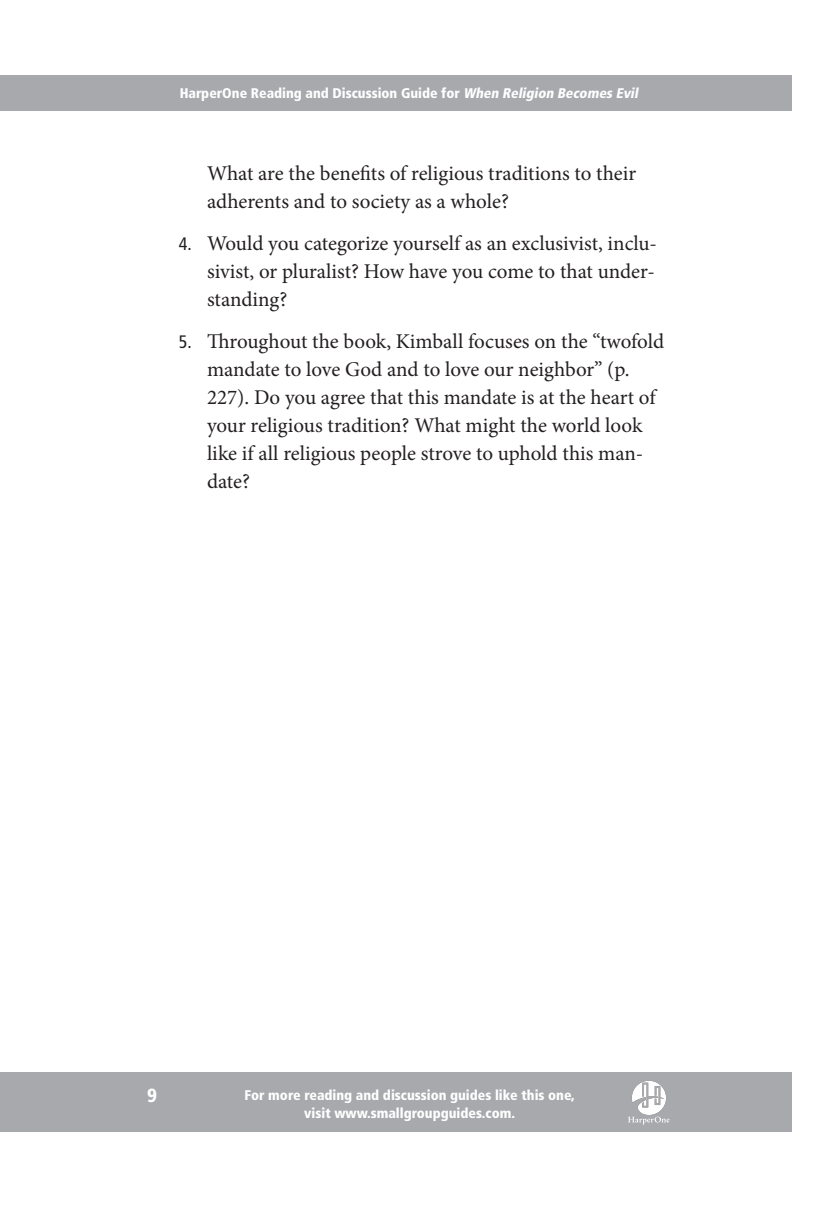
<style>
.page{position:relative;width:819px;height:1206px;background:#fff}
.page>*{position:absolute;margin:0;border:0;box-sizing:border-box;transform-origin:0 0}
.t1{font:21px/28px "Minion Pro";letter-spacing:-.005em;color:#231f20}
.t2{font:900 condensed 19px "Frutiger";color:#fff}
.t3{font:900 condensed 14px/18px "Frutiger";color:#fff;text-align:center}
.s1{font-style:italic}
.s2{font-family:"Frutiger";font-stretch:condensed;font-size:18px}
</style>
<div class="page">
<div style="left:0;top:1073px;width:27px;height:59px;background:#a8a9ad"></div>
<div style="left:27px;top:75px;width:765px;height:36px;background:#a8a9ad"></div>
<div style="left:0;top:75px;width:27px;height:36px;background:#a8a9ad"></div>
<div style="left:27px;top:1073px;width:765px;height:59px;background:#a8a9ad"></div>
<svg style="left:628px;top:1117px;width:42px;height:8px"></svg>
<img style="left:632px;top:1081px;width:34px;height:34px">
<p class="t3" style="left:180px;top:84px;width:463px">HarperOne Reading and Discussion Guide for <span class="s1">When Religion Becomes Evil</span></p>
<p class="t1" style="left:207px;top:160px;width:431px">What are the benefits of religious traditions to their adherents and to society as a whole?</p>
<p class="t1" style="left:207px;top:230px;width:452px;text-align:justify;text-indent:-28px"><span class="s2">4.</span> Would you categorize yourself as an exclusivist, inclu&shy;sivist, or pluralist? How have you come to that under&shy;standing?</p>
<p class="t1" style="left:207px;top:328px;width:459px;text-indent:-28px"><span class="s2">5.</span> Throughout the book, Kimball focuses on the “twofold mandate to love God and to love our neighbor” (p.<br>227). Do you agree that this mandate is at the heart of your religious tradition? What might the world look like if all religious people strove to uphold this man&shy;date?</p>
<p class="t2" style="left:147px;top:1084px;width:11px">9</p>
<p class="t3" style="left:245px;top:1086px;width:332px">For more reading and discussion guides like this one, visit www.smallgroupguides.com.</p>
</div>
